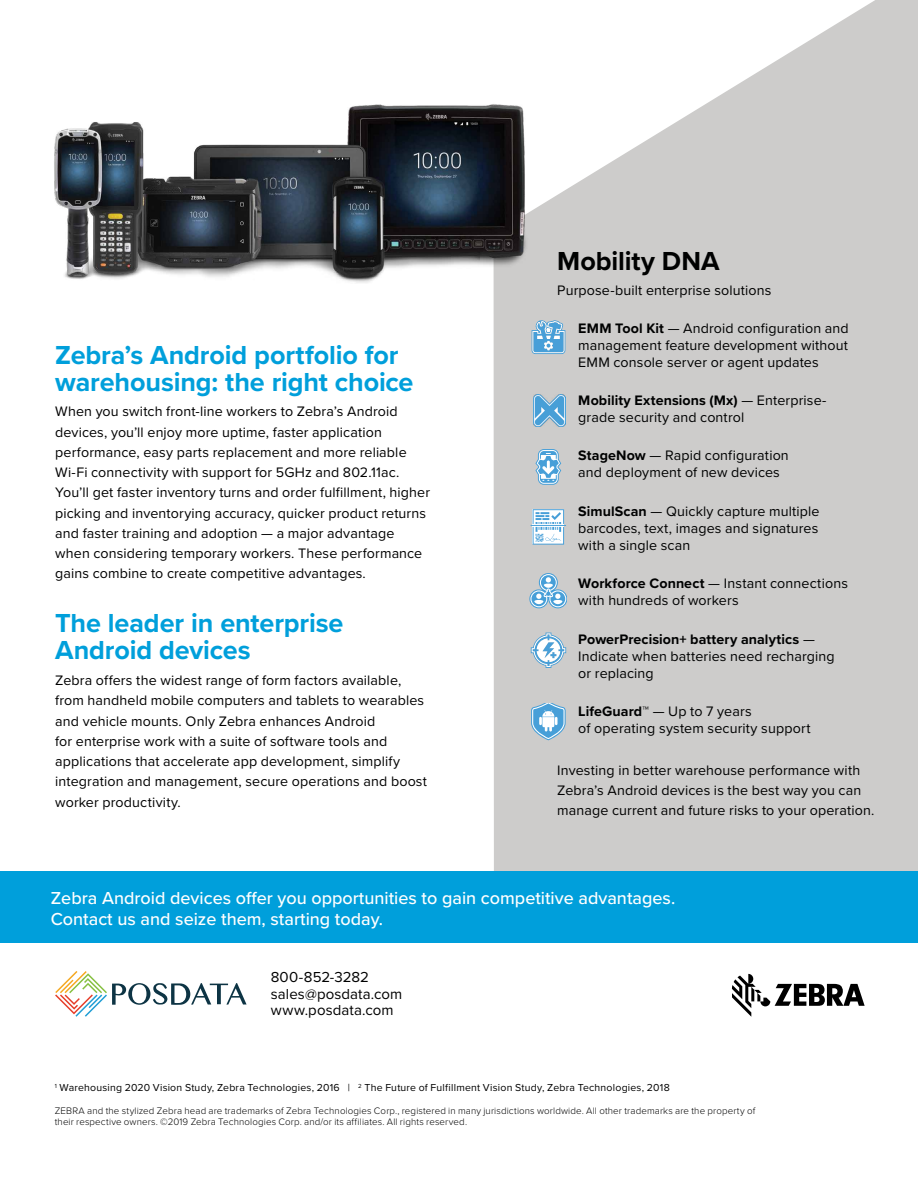
<style>
.page{position:relative;width:918px;height:1188px;background:#fff}
.page>*{position:absolute;margin:0;border:0;box-sizing:border-box;transform-origin:0 0}
.t1{font:700 27px/27px "Proxima Nova";letter-spacing:-.005em;color:#009fdb}
.t2{font:700 27px "Proxima Nova";letter-spacing:-.005em;color:#000101}
.t3{font:500 18px/21.6px "Proxima Nova";color:#fff}
.t4{font:15px/16.5px "Proxima Nova";letter-spacing:.005em;color:#000}
.t5{font:14.25px/20.2px "Proxima Nova";letter-spacing:.01em;color:#000}
.t6{font:14.25px/17.1px "Proxima Nova";letter-spacing:.01em;color:#000101}
.t7{font:10.5px "Proxima Nova";letter-spacing:.02em;color:#000101}
.t8{font:300 9.75px/10.5px "Proxima Nova";letter-spacing:.015em;color:#000101}
.s1{font-weight:700}
</style>
<div class="page">
<svg style="left:494px;top:0;width:424px;height:872px;background:#d2d1d0"></svg>
<div style="left:0;top:872px;width:918px;height:72px;background:#009fdb"></div>
<svg style="left:532px;top:319px;width:33px;height:35px"></svg>
<img style="left:533px;top:394px;width:32px;height:32px">
<svg style="left:535px;top:449px;width:26px;height:36px"></svg>
<svg style="left:531px;top:509px;width:35px;height:36px"></svg>
<svg style="left:530px;top:573px;width:36px;height:35px"></svg>
<svg style="left:531px;top:633px;width:35px;height:35px"></svg>
<svg style="left:531px;top:704px;width:35px;height:36px"></svg>
<img style="left:54px;top:57px;width:483px;height:260px">
<svg style="left:732px;top:974px;width:133px;height:43px"></svg>
<svg style="left:55px;top:971px;width:192px;height:46px"></svg>
<h1 class="t1" style="left:55px;top:341px;width:360px">Zebra’s Android portfolio for warehousing: the right choice</h1>
<p class="t5" style="left:55px;top:401px;width:376px">When you switch front-line workers to Zebra’s Android devices, you’ll enjoy more uptime, faster application performance, easy parts replacement and more reliable Wi-Fi connectivity with support for 5GHz and 802.11ac.<br>You’ll get faster inventory turns and order fulfillment, higher picking and inventorying accuracy, quicker product returns and faster training and adoption — a major advantage when considering temporary workers. These performance gains combine to create competitive advantages.</p>
<h1 class="t1" style="left:55px;top:609px;width:290px">The leader in enterprise<br>Android devices</h1>
<p class="t5" style="left:55px;top:670px;width:373px">Zebra offers the widest range of form factors available, from handheld mobile computers and tablets to wearables and vehicle mounts. Only Zebra enhances Android<br>for enterprise work with a suite of software tools and applications that accelerate app development, simplify integration and management, secure operations and boost worker productivity.</p>
<h1 class="t2" style="left:557px;top:241px;width:164px">Mobility DNA</h1>
<p class="t5" style="left:557px;top:280px;width:216px">Purpose-built enterprise solutions</p>
<p class="t6" style="left:578px;top:319px;width:272px;text-align:justify"><span class="s1">EMM Tool Kit</span> — Android configuration and management feature development without EMM console server or agent updates</p>
<p class="t6" style="left:578px;top:391px;width:250px"><span class="s1">Mobility Extensions (Mx)</span> — Enterprise&shy;grade security and control</p>
<p class="t6" style="left:578px;top:446px;width:212px"><span class="s1">StageNow</span> — Rapid configuration and deployment of new devices</p>
<p class="t6" style="left:578px;top:502px;width:243px;text-align:justify"><span class="s1">SimulScan</span> — Quickly capture multiple barcodes, text, images and signatures with a single scan</p>
<p class="t6" style="left:578px;top:574px;width:271px"><span class="s1">Workforce Connect</span> — Instant connections with hundreds of workers</p>
<p class="t6" style="left:578px;top:630px;width:258px"><span class="s1">PowerPrecision+ battery analytics</span> —<br>Indicate when batteries need recharging or replacing</p>
<p class="t6" style="left:578px;top:702px;width:234px"><span class="s1">LifeGuard</span>™ — Up to 7 years<br>of operating system security support</p>
<p class="t5" style="left:557px;top:759px;width:319px">Investing in better warehouse performance with<br>Zebra’s Android devices is the best way you can manage current and future risks to your operation.</p>
<p class="t3" style="left:51px;top:886px;width:626px">Zebra Android devices offer you opportunities to gain competitive advantages.<br>Contact us and seize them, starting today.</p>
<p class="t4" style="left:271px;top:969px;width:133px">800-852-3282 sales@posdata.com www.posdata.com</p>
<p class="t7" style="left:55px;top:1080px;width:617px"><sup>1</sup> Warehousing 2020 Vision Study, Zebra Technologies, 2016 | <sup>2</sup> The Future of Fulfillment Vision Study, Zebra Technologies, 2018</p>
<p class="t8" style="left:55px;top:1105px;width:702px">ZEBRA and the stylized Zebra head are trademarks of Zebra Technologies Corp., registered in many jurisdictions worldwide. All other trademarks are the property of their respective owners. ©2019 Zebra Technologies Corp. and/or its affiliates. All rights reserved.</p>
</div>
